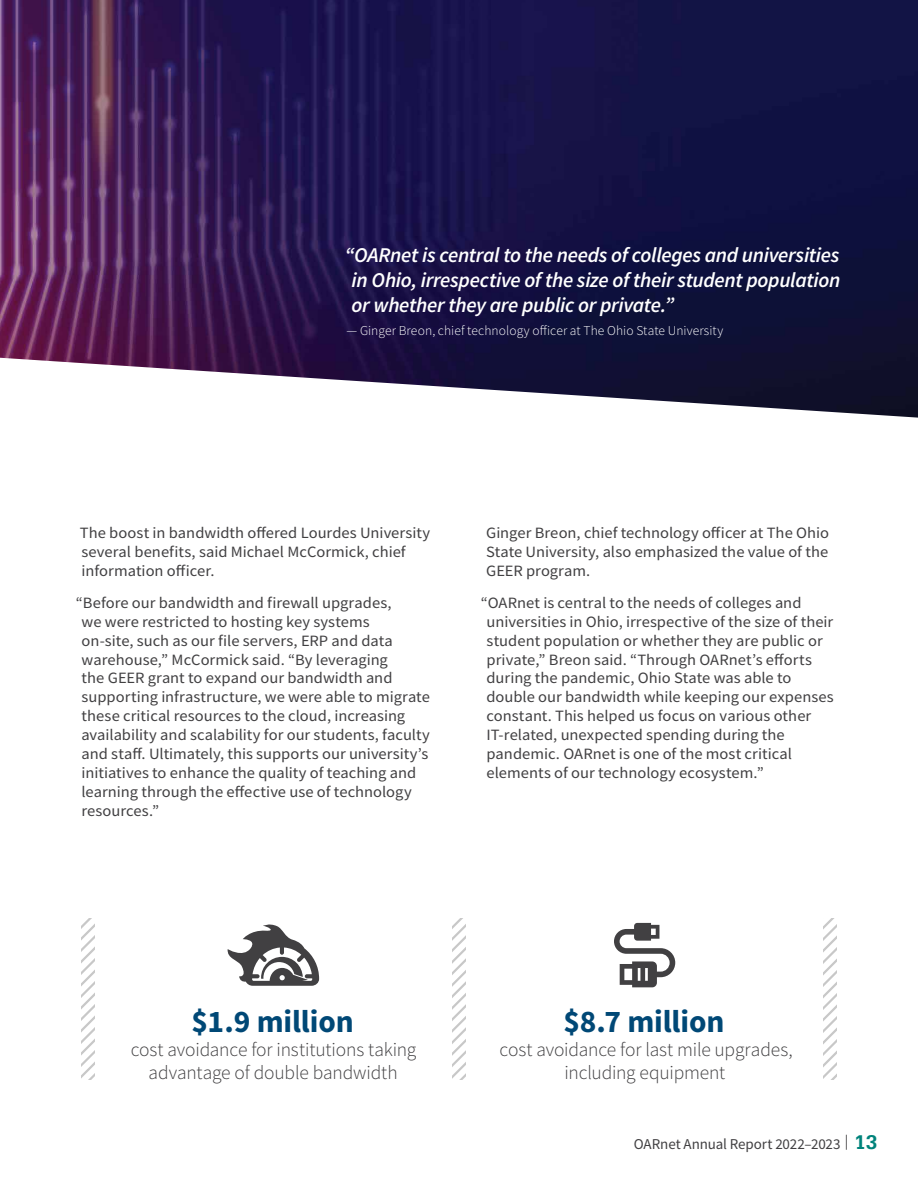
<style>
.page{position:relative;width:918px;height:1188px;background:#fff}
.page>*{position:absolute;margin:0;border:0;box-sizing:border-box;transform-origin:0 0}
.p-basic_copy{font:700 31.5px "Source Sans Pro";letter-spacing:-.005em;color:#004876}
.p-pull_quotes{font:italic 600 21px/25.2px "Source Sans Pro";letter-spacing:-.015em;color:#fff;text-align:justify}
.p-basic_copy-2{font:300 19.5px/23.4px "Source Sans Pro";letter-spacing:-.01em;color:#414042;text-align:center}
.p-basic_copy-3{font:15.75px/18.9px "Source Sans Pro";color:#414042;scale:1.05 1}
.t1{font:15px "Source Sans Pro";letter-spacing:-.005em;color:#414042}
.p-quote_attribution{font:300 13.5px "Source Sans Pro";letter-spacing:.005em;color:#fff}
.s1{font-family:"Serifa Std";font-weight:700;font-size:21px;color:#00837b}
</style>
<div class="page">
<img style="left:0;top:0;width:918px;height:418px">
<svg style="left:81px;top:918px;width:14px;height:162px"></svg>
<svg style="left:452px;top:918px;width:14px;height:162px"></svg>
<svg style="left:824px;top:918px;width:13px;height:162px"></svg>
<svg style="left:227px;top:924px;width:92px;height:62px"></svg>
<svg style="left:614px;top:923px;width:61px;height:64px"></svg>
<p class="p-pull_quotes" style="left:352px;top:242px;width:490px;text-indent:-7px">“OARnet is central to the needs of colleges and universities in Ohio, irrespective of the size of their student population or whether they are public or private.”</p>
<p class="p-quote_attribution" style="left:347px;top:322px;width:378px">— Ginger Breon, chief technology officer at The Ohio State University</p>
<p class="p-basic_copy-3" style="left:80px;top:524px;width:335px">The boost in bandwidth offered Lourdes University several benefits, said Michael McCormick, chief information officer.</p>
<p class="p-basic_copy-3" style="left:81px;top:593px;width:333px;text-indent:-5px">“Before our bandwidth and firewall upgrades,<br>we were restricted to hosting key systems<br>on-site, such as our file servers, ERP and data warehouse,” McCormick said. “By leveraging<br>the GEER grant to expand our bandwidth and supporting infrastructure, we were able to migrate these critical resources to the cloud, increasing availability and scalability for our students, faculty and staff. Ultimately, this supports our university’s initiatives to enhance the quality of teaching and learning through the effective use of technology resources.”</p>
<p class="p-basic_copy-3" style="left:486px;top:524px;width:328px;text-align:justify">Ginger Breon, chief technology officer at The Ohio State University, also emphasized the value of the GEER program.</p>
<p class="p-basic_copy-3" style="left:486px;top:593px;width:332px;text-indent:-5px">“OARnet is central to the needs of colleges and universities in Ohio, irrespective of the size of their student population or whether they are public or private,” Breon said. “Through OARnet’s efforts during the pandemic, Ohio State was able to double our bandwidth while keeping our expenses constant. This helped us focus on various other IT-related, unexpected spending during the pandemic. OARnet is one of the most critical elements of our technology ecosystem.”</p>
<p class="p-basic_copy" style="left:192px;top:1001px;width:164px">$1.9 million</p>
<p class="p-basic_copy-2" style="left:131px;top:1038px;width:287px">cost avoidance for institutions taking advantage of double bandwidth</p>
<p class="p-basic_copy" style="left:563px;top:1001px;width:163px">$8.7 million</p>
<p class="p-basic_copy-2" style="left:500px;top:1038px;width:295px">cost avoidance for last mile upgrades, including equipment</p>
<p class="t1" style="left:634px;top:1134px;width:245px">OARnet Annual Report 2022–2023 | <span class="s1">13</span></p>
</div>
